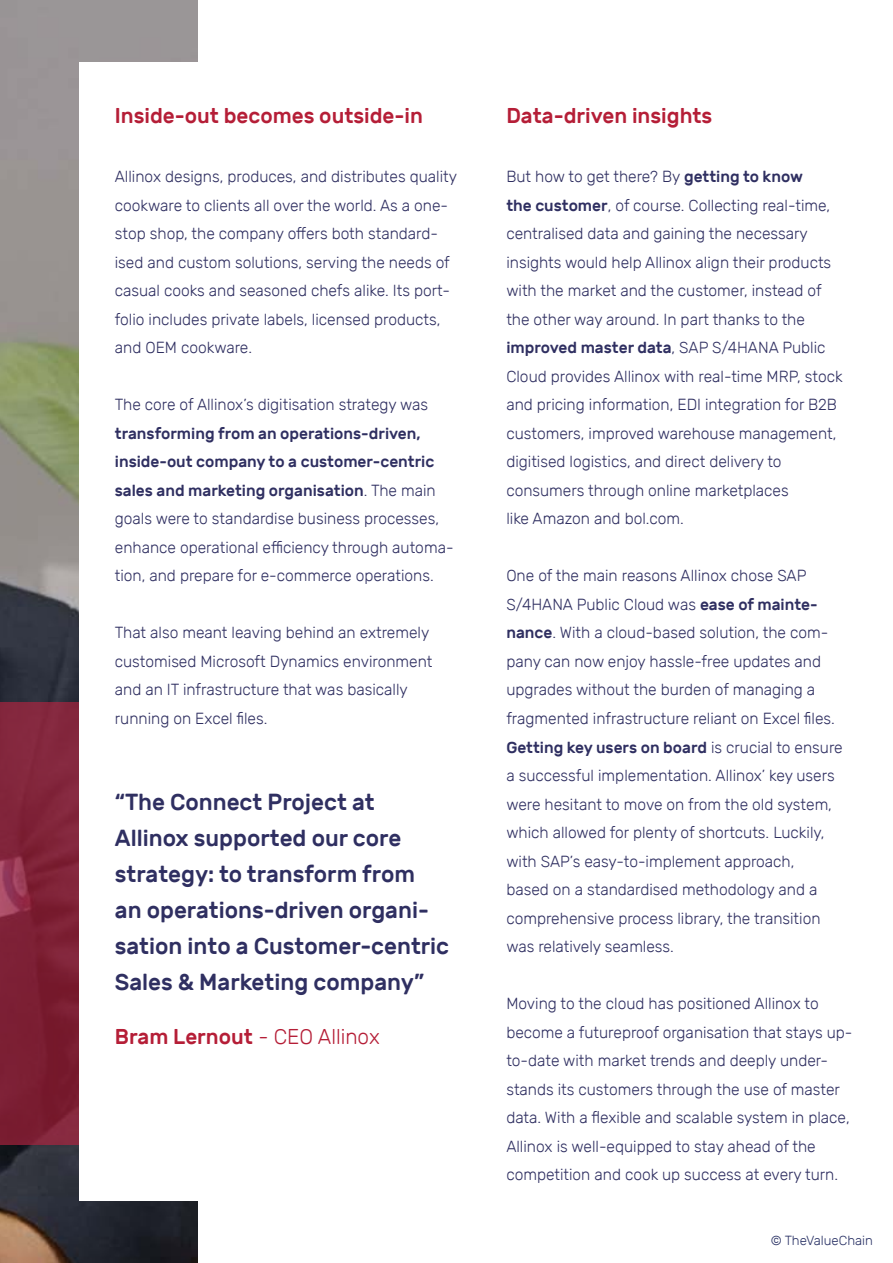
<style>
.page{position:relative;width:893px;height:1263px;background:#fff}
.page>*{position:absolute;margin:0;border:0;box-sizing:border-box;transform-origin:0 0}
.t1{font:500 23.1px/36px "Rubik";color:#2f2f61}
.t2{font:500 21.45px "Rubik";color:#b51e37}
.t3{font:300 16.05px/28.5px "Rubik";color:#2f2f61}
.t4{font:300 13.2px "Rubik";color:#2b3366}
.s1{font-weight:500}
.s2{font-weight:300}
</style>
<div class="page">
<img style="left:0;top:0;width:198px;height:1263px">
<div style="left:79px;top:62px;width:745px;height:1139px;background:#fff"></div>
<div style="left:0;top:703px;width:79px;height:442px;background:#7e2136"></div>
<h2 class="t2" style="left:115px;top:104px;width:310px">Inside-out becomes outside-in</h2>
<p class="t3" style="left:115px;top:162px;width:344px">Allinox designs, produces, and distributes quality cookware to clients all over the world. As a one&shy;stop shop, the company offers both standard&shy;ised and custom solutions, serving the needs of casual cooks and seasoned chefs alike. Its port&shy;folio includes private labels, licensed products, and OEM cookware.</p>
<p class="t3" style="left:115px;top:391px;width:315px">The core of Allinox’s digitisation strategy was</p>
<p class="t3" style="left:115px;top:419px;width:340px"><span class="s1">transforming from an operations-driven, inside-out company to a customer-centric sales and marketing organisation</span>. The main goals were to standardise business processes, enhance operational efficiency through automa&shy;tion, and prepare for e-commerce operations.</p>
<p class="t3" style="left:115px;top:619px;width:319px">That also meant leaving behind an extremely customised Microsoft Dynamics environment and an IT infrastructure that was basically running on Excel files.</p>
<h1 class="t1" style="left:115px;top:784px;width:336px">“The Connect Project at<br>Allinox supported our core strategy: to transform from<br>an operations-driven organi&shy;sation into a Customer-centric<br>Sales &amp; Marketing company”</h1>
<h2 class="t2" style="left:115px;top:1024px;width:266px">Bram Lernout <span class="s2">- CEO Allinox</span></h2>
<h2 class="t2" style="left:506px;top:104px;width:208px">Data-driven insights</h2>
<p class="t3" style="left:506px;top:162px;width:338px">But how to get there? By <span class="s1">getting to know<br>the customer</span>, of course. Collecting real-time, centralised data and gaining the necessary insights would help Allinox align their products with the market and the customer, instead of the other way around. In part thanks to the <span class="s1">improved master data</span>, SAP S/4HANA Public Cloud provides Allinox with real-time MRP, stock and pricing information, EDI integration for B2B customers, improved warehouse management, digitised logistics, and direct delivery to consumers through online marketplaces<br>like Amazon and bol.com.</p>
<p class="t3" style="left:506px;top:562px;width:338px">One of the main reasons Allinox chose SAP S/4HANA Public Cloud was <span class="s1">ease of mainte&shy;nance</span>. With a cloud-based solution, the com&shy;pany can now enjoy hassle-free updates and upgrades without the burden of managing a fragmented infrastructure reliant on Excel files.<br><span class="s1">Getting key users on board</span> is crucial to ensure a successful implementation. Allinox’ key users were hesitant to move on from the old system, which allowed for plenty of shortcuts. Luckily, with SAP’s easy-to-implement approach,<br>based on a standardised methodology and a comprehensive process library, the transition was relatively seamless.</p>
<p class="t3" style="left:506px;top:989px;width:347px">Moving to the cloud has positioned Allinox to become a futureproof organisation that stays up&shy;to-date with market trends and deeply under&shy;stands its customers through the use of master data. With a flexible and scalable system in place, Allinox is well-equipped to stay ahead of the competition and cook up success at every turn.</p>
<p class="t4" style="left:771px;top:1233px;width:104px">© TheValueChain</p>
</div>
